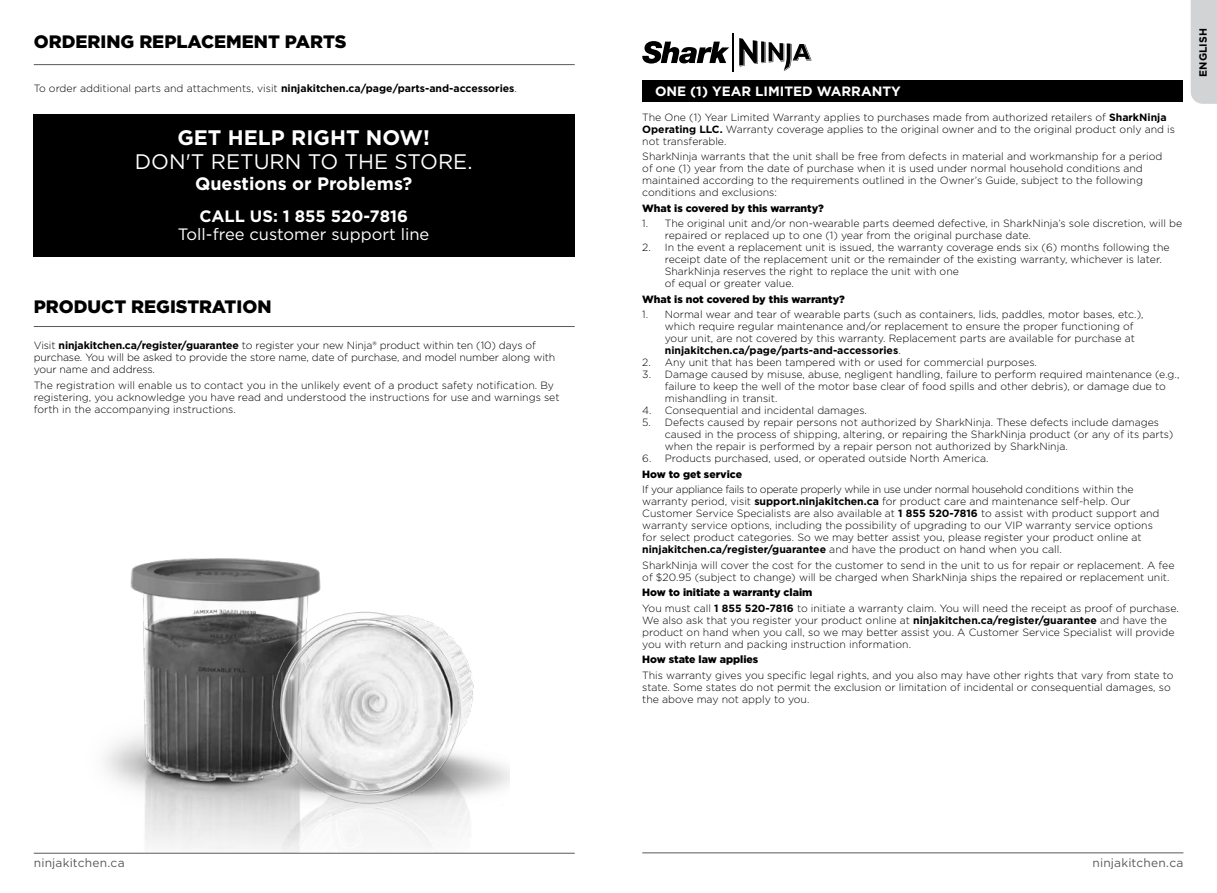
<style>
.page{position:relative;width:1217px;height:893px;background:#fff}
.page>*{position:absolute;margin:0;border:0;box-sizing:border-box;transform-origin:0 0}
.t1{font:21px "Gotham";color:#fff}
.t2{font:700 21px "Gotham";color:#fff}
.t3{font:900 18px "Gotham";color:#000}
.t4{font:700 18px "Gotham";color:#fff}
.t5{font:16.5px "Gotham";color:#fff}
.t6{font:700 16.5px "Gotham";color:#fff}
.t7{font:700 13.5px "Gotham";color:#fff}
.t8{font:12px "Gotham";letter-spacing:.015em;color:#58595b}
.t9{font:300 10.5px/12px "Gotham";color:#000}
.t10{font:900 10.5px "Gotham";color:#000}
.t11{font:700 10.5px "Gotham";color:#000}
.s1{font-weight:700}
.s2{font-weight:900}
</style>
<div class="page">
<hr style="left:642px;top:852px;width:541px;height:1px;background:#58595b">
<hr style="left:34px;top:853px;width:540px;height:1px;background:#58595b">
<div style="left:642px;top:80px;width:540px;height:21px;background:#000"></div>
<hr style="left:34px;top:64px;width:540px;height:1px;background:#58595b">
<div style="left:33px;top:115px;width:541px;height:142px;background:#000"></div>
<hr style="left:34px;top:326px;width:540px;height:1px;background:#58595b">
<div style="left:1190px;top:0;width:26px;height:104px;background:#d1d3d4"></div>
<img style="left:103px;top:558px;width:218px;height:259px">
<img style="left:164px;top:594px;width:345px;height:259px">
<hr style="left:732px;top:34px;width:1px;height:38px;background:#000">
<svg style="left:739px;top:38px;width:72px;height:33px"></svg>
<svg style="left:642px;top:41px;width:87px;height:23px"></svg>
<h2 class="t3" style="left:34px;top:29px;width:314px">ORDERING REPLACEMENT PARTS</h2>
<p class="t9" style="left:34px;top:82px;width:484px">To order additional parts and attachments, visit <span class="s1">ninjakitchen.ca/page/parts-and-accessories</span>.</p>
<h1 class="t2" style="left:177px;top:124px;width:254px">GET HELP RIGHT NOW!</h1>
<h1 class="t1" style="left:135px;top:148px;width:339px">DON'T RETURN TO THE STORE.</h1>
<h2 class="t4" style="left:195px;top:172px;width:218px">Questions or Problems?</h2>
<h3 class="t6" style="left:199px;top:205px;width:210px">CALL US: 1 855 520-7816</h3>
<h3 class="t5" style="left:178px;top:223px;width:253px">Toll-free customer support line</h3>
<h2 class="t3" style="left:34px;top:294px;width:239px">PRODUCT REGISTRATION</h2>
<p class="t9" style="left:34px;top:339px;width:523px">Visit <span class="s1">ninjakitchen.ca/register/guarantee</span> to register your new Ninja® product within ten (10) days of purchase. You will be asked to provide the store name, date of purchase, and model number along with your name and address.</p>
<p class="t9" style="left:34px;top:379px;width:527px">The registration will enable us to contact you in the unlikely event of a product safety notification. By registering, you acknowledge you have read and understood the instructions for use and warnings set forth in the accompanying instructions.</p>
<p class="t7" style="left:655px;top:82px;width:247px">ONE (1) YEAR LIMITED WARRANTY</p>
<p class="t9" style="left:642px;top:111px;width:534px">The One (1) Year Limited Warranty applies to purchases made from authorized retailers of <span class="s1">SharkNinja<br>Operating LLC.</span> Warranty coverage applies to the original owner and to the original product only and is not transferable.</p>
<p class="t9" style="left:642px;top:150px;width:521px">SharkNinja warrants that the unit shall be free from defects in material and workmanship for a period of one (1) year from the date of purchase when it is used under normal household conditions and maintained according to the requirements outlined in the Owner’s Guide, subject to the following conditions and exclusions:</p>
<p class="t10" style="left:642px;top:201px;width:183px">What is covered by this warranty?</p>
<p class="t9" style="left:664px;top:217px;width:519px;text-indent:-23px">1. The original unit and/or non-wearable parts deemed defective, in SharkNinja’s sole discretion, will be repaired or replaced up to one (1) year from the original purchase date.</p>
<p class="t9" style="left:664px;top:241px;width:506px;text-indent:-23px">2. In the event a replacement unit is issued, the warranty coverage ends six (6) months following the receipt date of the replacement unit or the remainder of the existing warranty, whichever is later.<br>SharkNinja reserves the right to replace the unit with one<br>of equal or greater value.</p>
<p class="t10" style="left:642px;top:292px;width:204px">What is not covered by this warranty?</p>
<p class="t9" style="left:664px;top:308px;width:480px;text-indent:-23px">1. Normal wear and tear of wearable parts (such as containers, lids, paddles, motor bases, etc.), which require regular maintenance and/or replacement to ensure the proper functioning of your unit, are not covered by this warranty. Replacement parts are available for purchase at <span class="s1">ninjakitchen.ca/page/parts-and-accessories</span>.</p>
<p class="t9" style="left:642px;top:356px;width:396px">2. Any unit that has been tampered with or used for commercial purposes.</p>
<p class="t9" style="left:664px;top:368px;width:516px;text-indent:-23px">3. Damage caused by misuse, abuse, negligent handling, failure to perform required maintenance (e.g., failure to keep the well of the motor base clear of food spills and other debris), or damage due to mishandling in transit.</p>
<p class="t9" style="left:642px;top:404px;width:226px">4. Consequential and incidental damages.</p>
<p class="t9" style="left:664px;top:416px;width:510px;text-indent:-23px">5. Defects caused by repair persons not authorized by SharkNinja. These defects include damages caused in the process of shipping, altering, or repairing the SharkNinja product (or any of its parts) when the repair is performed by a repair person not authorized by SharkNinja.</p>
<p class="t9" style="left:642px;top:452px;width:348px">6. Products purchased, used, or operated outside North America.</p>
<p class="t10" style="left:642px;top:467px;width:101px">How to get service</p>
<p class="t9" style="left:642px;top:483px;width:518px">If your appliance fails to operate properly while in use under normal household conditions within the warranty period, visit <span class="s1">support.ninjakitchen.ca</span> for product care and maintenance self-help. Our Customer Service Specialists are also available at <span class="s1">1 855 520-7816</span> to assist with product support and warranty service options, including the possibility of upgrading to our VIP warranty service options for select product categories. So we may better assist you, please register your product online at <span class="s1">ninjakitchen.ca/register/guarantee</span> and have the product on hand when you call.</p>
<p class="t9" style="left:642px;top:559px;width:533px">SharkNinja will cover the cost for the customer to send in the unit to us for repair or replacement. A fee of $20.95 (subject to change) will be charged when SharkNinja ships the repaired or replacement unit.</p>
<p class="t9" style="left:642px;top:584px;width:538px;line-height:15.5px"><span class="s2">How to initiate a warranty claim<br></span>You must call <span class="s1">1 855 520-7816</span> to initiate a warranty claim. You will need the receipt as proof of purchase.</p>
<p class="t9" style="left:642px;top:614px;width:533px">We also ask that you register your product online at <span class="s1">ninjakitchen.ca/register/guarantee</span> and have the product on hand when you call, so we may better assist you. A Customer Service Specialist will provide you with return and packing instruction information.</p>
<p class="t10" style="left:642px;top:652px;width:118px">How state law applies</p>
<p class="t9" style="left:642px;top:669px;width:532px">This warranty gives you specific legal rights, and you also may have other rights that vary from state to state. Some states do not permit the exclusion or limitation of incidental or consequential damages, so the above may not apply to you.</p>
<p class="t11" style="left:1195px;top:77px;width:50px;rotate:-90deg">ENGLISH</p>
<p class="t8" style="left:34px;top:855px;width:92px">ninjakitchen.ca</p>
<p class="t8" style="left:1092px;top:855px;width:92px">ninjakitchen.ca</p>
</div>
